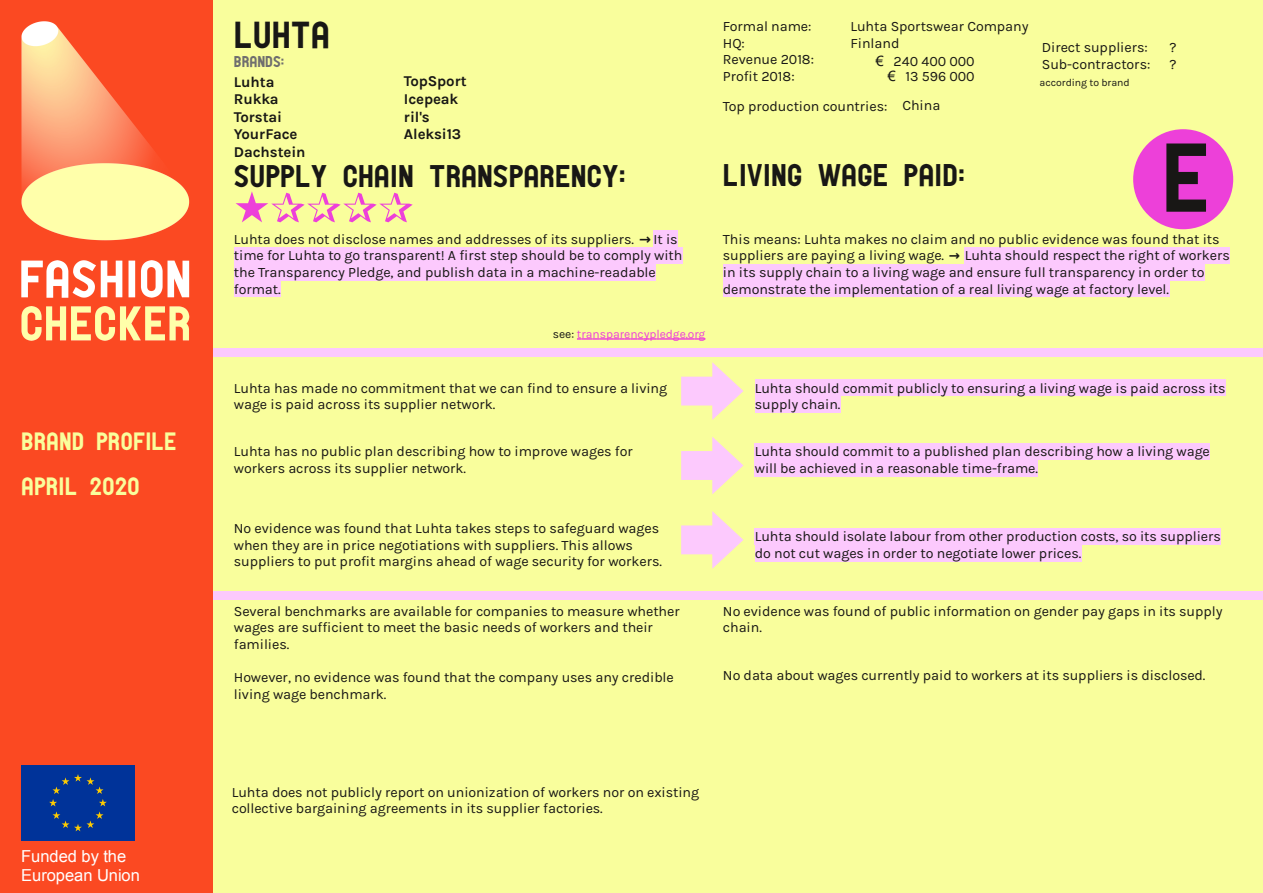
<style>
.page{position:relative;width:1263px;height:893px;background:#f9fe9c}
.page>*{position:absolute;margin:0;border:0;box-sizing:border-box;transform-origin:0 0}
.t1{font:93px "PTF NORDIC Standard";color:#181715}
.t2{font:700 60px "DejaVu Sans Mono";color:#ed40d9}
.t3{font:36px "PTF NORDIC Standard";color:#181715}
.t4{font:30px "PTF NORDIC Standard";color:#181715}
.t5{font:24px/45px "PTF NORDIC Standard";color:#f9fe9c}
.t6{font:16.5px/18.9px "Arial";color:#fff}
.t7{font:700 15px/17.5px "Karla";letter-spacing:-.005em;color:#181715}
.t8{font:15px "PTF NORDIC Standard";color:#6f6e6e}
.t9{font:14.25px/16.6px "Karla";letter-spacing:-.005em;color:#181715}
.t10{font:12px "Karla";letter-spacing:-.005em;color:#ed40d9}
.t11{font:10.5px "Karla";letter-spacing:-.005em;color:#181715}
.s1{font-family:"Arial"}
.s2{font-family:"DejaVu Sans";font-weight:700;font-size:13.5px}
.s3{font-family:"DejaVu Sans";font-weight:700}
.s4{color:#181715}
</style>
<div class="page">
<div style="left:0;top:591px;width:1263px;height:9px;background:#fcc9fd"></div>
<div style="left:0;top:349px;width:1263px;height:8px;background:#fcc9fd"></div>
<div style="left:0;top:0;width:213px;height:893px;background:#fb4922"></div>
<img style="left:21px;top:21px;width:168px;height:319px">
<div style="left:21px;top:765px;width:113px;height:76px;background:#039"></div>
<div style="left:654px;top:231px;width:24px;height:16px;background:#fcc9fd"></div>
<div style="left:234px;top:247px;width:448px;height:17px;background:#fcc9fd"></div>
<div style="left:234px;top:264px;width:422px;height:17px;background:#fcc9fd"></div>
<div style="left:234px;top:281px;width:47px;height:16px;background:#fcc9fd"></div>
<div style="left:755px;top:379px;width:470px;height:17px;background:#fcc9fd"></div>
<div style="left:755px;top:396px;width:85px;height:17px;background:#fcc9fd"></div>
<div style="left:1133px;top:129px;width:100px;height:100px;background:#ed40d9;border-radius:50%"></div>
<div style="left:965px;top:247px;width:265px;height:17px;background:#fcc9fd"></div>
<div style="left:723px;top:264px;width:481px;height:17px;background:#fcc9fd"></div>
<div style="left:723px;top:281px;width:446px;height:16px;background:#fcc9fd"></div>
<div style="left:755px;top:443px;width:455px;height:17px;background:#fcc9fd"></div>
<div style="left:755px;top:460px;width:283px;height:17px;background:#fcc9fd"></div>
<div style="left:755px;top:528px;width:466px;height:17px;background:#fcc9fd"></div>
<div style="left:755px;top:545px;width:326px;height:17px;background:#fcc9fd"></div>
<svg style="left:681px;top:362px;width:62px;height:58px"></svg>
<svg style="left:681px;top:437px;width:62px;height:57px"></svg>
<svg style="left:681px;top:511px;width:62px;height:58px"></svg>
<svg style="left:577px;top:338px;width:128px;height:2px"></svg>
<h3 class="t5" style="left:21px;top:420px;width:157px">BRAND PROFILE<br>APRIL 2020</h3>
<p class="t6" style="left:21px;top:847px;width:120px">Funded by the<br>European Union</p>
<h3 class="t3" style="left:234px;top:22px;width:98px">LUHTA</h3>
<p class="t7" style="left:234px;top:73px;width:73px">Luhta<br>Rukka<br>Torstai<br>YourFace<br>Dachstein</p>
<p class="t9" style="left:723px;top:18px;width:90px">Formal name:</p>
<p class="t9" style="left:850px;top:18px;width:180px">Luhta Sportswear Company</p>
<p class="t9" style="left:723px;top:35px;width:23px">HQ:</p>
<p class="t9" style="left:850px;top:35px;width:50px">Finland</p>
<p class="t9" style="left:723px;top:51px;width:93px">Revenue 2018:<br>Profit 2018:</p>
<p class="t9" style="left:1042px;top:39px;width:107px">Direct suppliers:</p>
<p class="t9" style="left:1169px;top:39px;width:9px">?</p>
<p class="t9" style="left:1042px;top:56px;width:110px">Sub-contractors:</p>
<p class="t9" style="left:1169px;top:56px;width:9px">?</p>
<p class="t8" style="left:234px;top:56px;width:52px">BRANDS:</p>
<p class="t9" style="left:876px;top:53px;width:100px;line-height:14.9px;text-align:right"><span class="s1">€</span> 240 400 000 <span class="s1">€</span> 13 596 000</p>
<p class="t7" style="left:404px;top:73px;width:64px">TopSport<br>Icepeak ril's<br>Aleksi13</p>
<p class="t11" style="left:1039px;top:76px;width:92px">according to brand</p>
<p class="t9" style="left:723px;top:98px;width:219px">Top production countries: China</p>
<h1 class="t1" style="left:1162px;top:144px;width:50px">E</h1>
<p class="t9" style="left:723px;top:231px;width:508px">This means: Luhta makes no claim and no public evidence was found that its suppliers are paying a living wage. <span class="s2">→</span> Luhta should respect the right of workers in its supply chain to a living wage and ensure full transparency in order to demonstrate the implementation of a real living wage at factory level.</p>
<h3 class="t4" style="left:234px;top:165px;width:393px">SUPPLY CHAIN TRANSPARENCY:</h3>
<h2 class="t2" style="left:234px;top:167px;width:182px">★✰✰✰✰</h2>
<h3 class="t4" style="left:723px;top:164px;width:244px">LIVING WAGE PAID:</h3>
<p class="t9" style="left:234px;top:231px;width:450px">Luhta does not disclose names and addresses of its suppliers. <span class="s3">→</span> It is time for Luhta to go transparent! A first step should be to comply with the Transparency Pledge, and publish data in a machine-readable format.</p>
<p class="t10" style="left:553px;top:327px;width:154px"><span class="s4">see:</span> transparencypledge.org</p>
<p class="t9" style="left:234px;top:380px;width:435px">Luhta has made no commitment that we can find to ensure a living wage is paid across its supplier network.</p>
<p class="t9" style="left:234px;top:443px;width:400px">Luhta has no public plan describing how to improve wages for workers across its supplier network.</p>
<p class="t9" style="left:755px;top:443px;width:457px">Luhta should commit to a published plan describing how a living wage will be achieved in a reasonable time-frame.</p>
<p class="t9" style="left:755px;top:379px;width:472px">Luhta should commit publicly to ensuring a living wage is paid across its supply chain.</p>
<p class="t9" style="left:234px;top:520px;width:430px">No evidence was found that Luhta takes steps to safeguard wages when they are in price negotiations with suppliers. This allows suppliers to put profit margins ahead of wage security for workers.</p>
<p class="t9" style="left:755px;top:528px;width:468px">Luhta should isolate labour from other production costs, so its suppliers do not cut wages in order to negotiate lower prices.</p>
<p class="t9" style="left:723px;top:603px;width:501px">No evidence was found of public information on gender pay gaps in its supply chain.</p>
<p class="t9" style="left:723px;top:666px;width:484px">No data about wages currently paid to workers at its suppliers is disclosed.</p>
<p class="t9" style="left:234px;top:603px;width:447px">Several benchmarks are available for companies to measure whether wages are sufficient to meet the basic needs of workers and their families.</p>
<p class="t9" style="left:234px;top:669px;width:441px">However, no evidence was found that the company uses any credible living wage benchmark.</p>
<p class="t9" style="left:232px;top:783px;width:469px">Luhta does not publicly report on unionization of workers nor on existing collective bargaining agreements in its supplier factories.</p>
</div>
